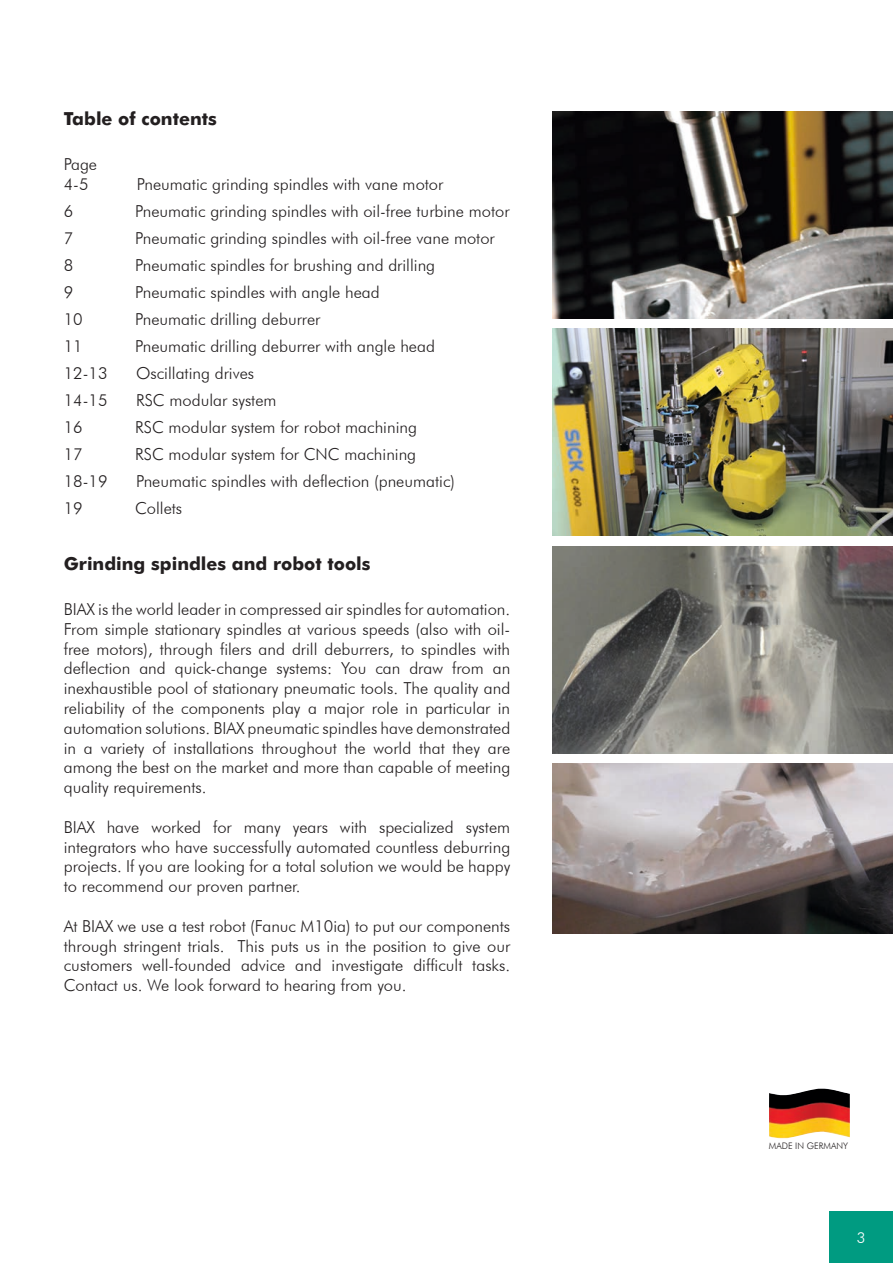
<style>
.page{position:relative;width:893px;height:1263px;background:#fff}
.page>*{position:absolute;margin:0;border:0;box-sizing:border-box;transform-origin:0 0}
.t1{font:700 18px "Futura BT";color:#231f20}
.t2{font:300 16.5px/19.8px "Futura BT";color:#231f20;text-align:justify}
.t3{font:300 15px "Futura BT";color:#fff}
.t4{font:300 9px "Futura BT";color:#231f20}
</style>
<div class="page">
<img style="left:553px;top:329px;width:340px;height:206px">
<img style="left:553px;top:546px;width:340px;height:207px">
<img style="left:553px;top:764px;width:340px;height:169px">
<div style="left:829px;top:1212px;width:64px;height:51px;background:#009b81"></div>
<img style="left:769px;top:1088px;width:81px;height:50px">
<img style="left:553px;top:111px;width:340px;height:207px">
<p class="t1" style="left:64px;top:107px;width:155px">Table of contents</p>
<p class="t2" style="left:64px;top:154px;width:35px">Page</p>
<p class="t2" style="left:64px;top:174px;width:26px">4-5</p>
<p class="t2" style="left:137px;top:174px;width:308px">Pneumatic grinding spindles with vane motor</p>
<p class="t2" style="left:64px;top:201px;width:11px">6</p>
<p class="t2" style="left:135px;top:201px;width:376px">Pneumatic grinding spindles with oil-free turbine motor</p>
<p class="t2" style="left:64px;top:228px;width:11px">7</p>
<p class="t2" style="left:135px;top:228px;width:361px">Pneumatic grinding spindles with oil-free vane motor</p>
<p class="t2" style="left:64px;top:255px;width:11px">8</p>
<p class="t2" style="left:135px;top:255px;width:302px">Pneumatic spindles for brushing and drilling</p>
<p class="t2" style="left:64px;top:282px;width:11px">9</p>
<p class="t2" style="left:135px;top:282px;width:246px">Pneumatic spindles with angle head</p>
<p class="t2" style="left:64px;top:309px;width:21px">10</p>
<p class="t2" style="left:135px;top:309px;width:187px">Pneumatic drilling deburrer</p>
<p class="t2" style="left:64px;top:336px;width:21px">11</p>
<p class="t2" style="left:135px;top:336px;width:301px">Pneumatic drilling deburrer with angle head</p>
<p class="t2" style="left:64px;top:363px;width:45px">12-13</p>
<p class="t2" style="left:136px;top:363px;width:120px">Oscillating drives</p>
<p class="t2" style="left:64px;top:390px;width:45px">14-15</p>
<p class="t2" style="left:136px;top:390px;width:142px">RSC modular system</p>
<p class="t2" style="left:64px;top:417px;width:21px">16</p>
<p class="t2" style="left:135px;top:417px;width:283px">RSC modular system for robot machining</p>
<p class="t2" style="left:64px;top:444px;width:21px">17</p>
<p class="t2" style="left:135px;top:444px;width:283px">RSC modular system for CNC machining</p>
<p class="t2" style="left:64px;top:471px;width:45px">18-19</p>
<p class="t2" style="left:136px;top:471px;width:320px">Pneumatic spindles with deflection (pneumatic)</p>
<p class="t2" style="left:64px;top:498px;width:21px">19</p>
<p class="t2" style="left:135px;top:498px;width:49px">Collets</p>
<p class="t1" style="left:64px;top:552px;width:308px">Grinding spindles and robot tools</p>
<p class="t2" style="left:64px;top:599px;width:448px">BIAX is the world leader in compressed air spindles for automation.<br>From simple stationary spindles at various speeds (also with oil&shy;free motors), through filers and drill deburrers, to spindles with deflection and quick-change systems: You can draw from an inexhaustible pool of stationary pneumatic tools. The quality and reliability of the components play a major role in particular in automation solutions. BIAX pneumatic spindles have demonstrated in a variety of installations throughout the world that they are among the best on the market and more than capable of meeting quality requirements.</p>
<p class="t2" style="left:64px;top:817px;width:448px">BIAX have worked for many years with specialized system integrators who have successfully automated countless deburring projects. If you are looking for a total solution we would be happy to recommend our proven partner.</p>
<p class="t2" style="left:64px;top:916px;width:448px">At BIAX we use a test robot (Fanuc M10ia) to put our components through stringent trials. This puts us in the position to give our customers well-founded advice and investigate difficult tasks.<br>Contact us. We look forward to hearing from you.</p>
<p class="t4" style="left:769px;top:1140px;width:81px">MADE IN GERMANY</p>
<p class="t3" style="left:857px;top:1229px;width:10px">3</p>
</div>
